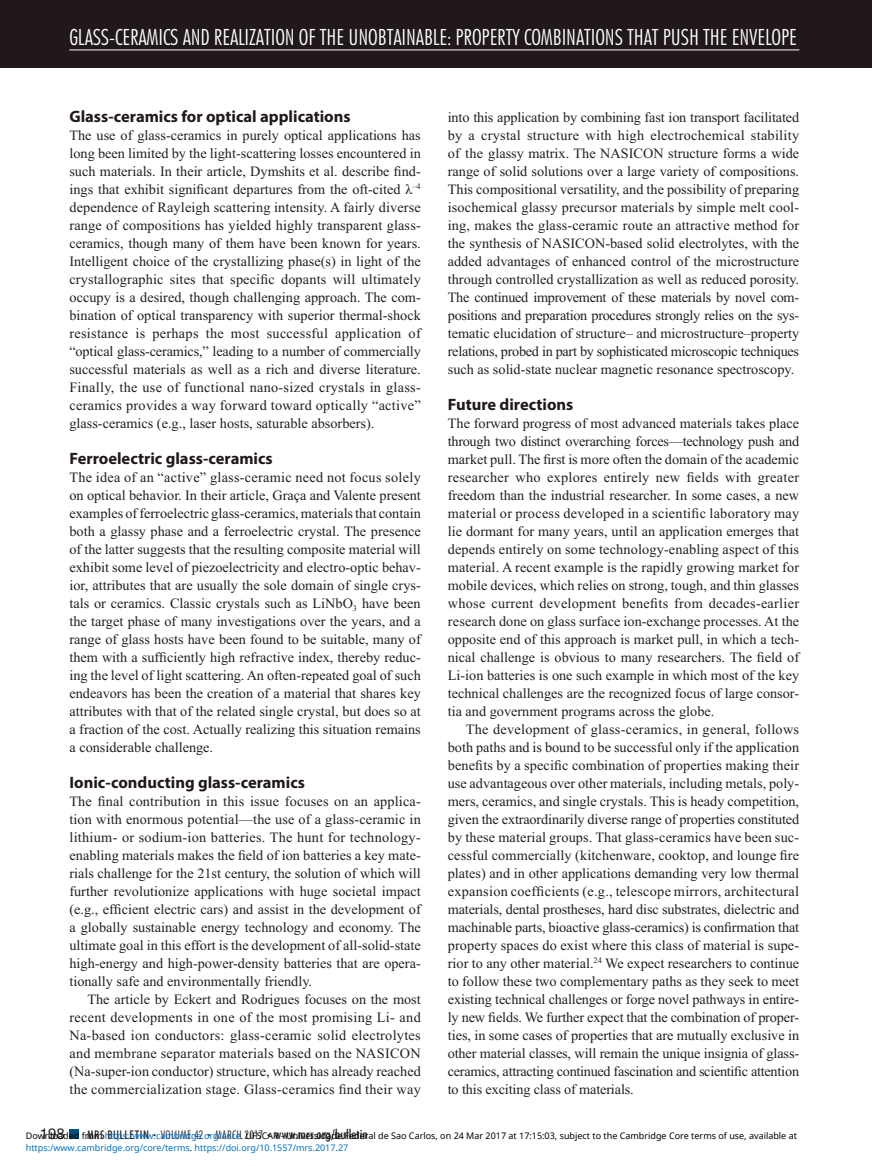
<style>
.page{position:relative;width:872px;height:1175px;background:#fff}
.page>*{position:absolute;margin:0;border:0;box-sizing:border-box;transform-origin:0 0}
.t1{font:300 condensed 22.5px "Futura BT";letter-spacing:-.005em;color:#fff}
.t2{font:700 16.5px "Myriad Pro";color:#21181b}
.t3{font:15px "Helvetica Neue LT Std";color:#231f20}
.t4{font:14.25px/18px "Times New Roman";color:#231f20;text-align:justify}
.t5{font:500 condensed 13.5px "Futura BT";letter-spacing:.01em;color:#231f20}
.t6{font:9px "Noto Sans";color:#000}
.t7{font:9px "Noto Sans";color:#0172cf}
.s1{font-size:12px}
.s2{font-weight:300;font-size:7.5px}
.s3{font-weight:300;font-size:12px}
.s4{color:#0172cf}
.s5{color:#000}
</style>
<div class="page">
<div style="left:0;top:0;width:871px;height:68px;background:#21181b"></div>
<hr style="left:69px;top:50px;width:730px;height:1px;background:#fff">
<div style="left:69px;top:1130px;width:9px;height:8px;background:#005080"></div>
<h1 class="t1" style="left:69px;top:29px;width:728px">GLASS-CERAMICS AND REALIZATION OF THE UNOBTAINABLE: PROPERTY COMBINATIONS THAT PUSH THE ENVELOPE</h1>
<p class="t2" style="left:69px;top:110px;width:282px">Glass-ceramics for optical applications</p>
<p class="t4" style="left:69px;top:127px;width:353px">The use of glass-ceramics in purely optical applications has long been limited by the light-scattering losses encountered in such materials. In their article, Dymshits et al. describe find&shy;ings that exhibit significant departures from the oft-cited λ <sup>–4 </sup>dependence of Rayleigh scattering intensity. A fairly diverse range of compositions has yielded highly transparent glass&shy;ceramics, though many of them have been known for years.<br>Intelligent choice of the crystallizing phase(s) in light of the crystallographic sites that specific dopants will ultimately occupy is a desired, though challenging approach. The com&shy;bination of optical transparency with superior thermal-shock resistance is perhaps the most successful application of “optical glass-ceramics,” leading to a number of commercially successful materials as well as a rich and diverse literature.<br>Finally, the use of functional nano-sized crystals in glass&shy;ceramics provides a way forward toward optically “active” glass-ceramics (e.g., laser hosts, saturable absorbers).</p>
<p class="t2" style="left:69px;top:452px;width:205px">Ferroelectric glass-ceramics</p>
<p class="t4" style="left:69px;top:469px;width:353px">The idea of an “active” glass-ceramic need not focus solely on optical behavior. In their article, Graça and Valente present examples of ferroelectric glass-ceramics, materials that contain both a glassy phase and a ferroelectric crystal. The presence of the latter suggests that the resulting composite material will exhibit some level of piezoelectricity and electro-optic behav&shy;ior, attributes that are usually the sole domain of single crys&shy;tals or ceramics. Classic crystals such as LiNbO <sub>3</sub> have been the target phase of many investigations over the years, and a range of glass hosts have been found to be suitable, many of them with a sufficiently high refractive index, thereby reduc&shy;ing the level of light scattering. An often-repeated goal of such endeavors has been the creation of a material that shares key attributes with that of the related single crystal, but does so at a fraction of the cost. Actually realizing this situation remains a considerable challenge.</p>
<p class="t2" style="left:69px;top:776px;width:237px">Ionic-conducting glass-ceramics</p>
<p class="t4" style="left:69px;top:793px;width:353px">The final contribution in this issue focuses on an applica&shy;tion with enormous potential—the use of a glass-ceramic in lithium- or sodium-ion batteries. The hunt for technology&shy;enabling materials makes the field of ion batteries a key mate&shy;rials challenge for the 21st century, the solution of which will further revolutionize applications with huge societal impact (e.g., efficient electric cars) and assist in the development of a globally sustainable energy technology and economy. The ultimate goal in this effort is the development of all-solid-state high-energy and high-power-density batteries that are opera&shy;tionally safe and environmentally friendly.</p>
<p class="t4" style="left:69px;top:991px;width:353px;text-indent:18px">The article by Eckert and Rodrigues focuses on the most recent developments in one of the most promising Li- and Na-based ion conductors: glass-ceramic solid electrolytes and membrane separator materials based on the NASICON (Na-super-ion conductor) structure, which has already reached the commercialization stage. Glass-ceramics find their way</p>
<p class="t4" style="left:447px;top:109px;width:353px">into this application by combining fast ion transport facilitated by a crystal structure with high electrochemical stability of the glassy matrix. The NASICON structure forms a wide range of solid solutions over a large variety of compositions.<br>This compositional versatility, and the possibility of preparing isochemical glassy precursor materials by simple melt cool&shy;ing, makes the glass-ceramic route an attractive method for the synthesis of NASICON-based solid electrolytes, with the added advantages of enhanced control of the microstructure through controlled crystallization as well as reduced porosity.<br>The continued improvement of these materials by novel com&shy;positions and preparation procedures strongly relies on the sys&shy;tematic elucidation of structure– and microstructure–property relations, probed in part by sophisticated microscopic techniques such as solid-state nuclear magnetic resonance spectroscopy.</p>
<p class="t2" style="left:447px;top:398px;width:127px">Future directions</p>
<p class="t4" style="left:447px;top:415px;width:353px">The forward progress of most advanced materials takes place through two distinct overarching forces—technology push and market pull. The first is more often the domain of the academic researcher who explores entirely new fields with greater freedom than the industrial researcher. In some cases, a new material or process developed in a scientific laboratory may lie dormant for many years, until an application emerges that depends entirely on some technology-enabling aspect of this material. A recent example is the rapidly growing market for mobile devices, which relies on strong, tough, and thin glasses whose current development benefits from decades-earlier research done on glass surface ion-exchange processes. At the opposite end of this approach is market pull, in which a tech&shy;nical challenge is obvious to many researchers. The field of Li-ion batteries is one such example in which most of the key technical challenges are the recognized focus of large consor&shy;tia and government programs across the globe.</p>
<p class="t4" style="left:447px;top:721px;width:353px;text-indent:18px">The development of glass-ceramics, in general, follows both paths and is bound to be successful only if the application benefits by a specific combination of properties making their use advantageous over other materials, including metals, poly&shy;mers, ceramics, and single crystals. This is heady competition, given the extraordinarily diverse range of properties constituted by these material groups. That glass-ceramics have been suc&shy;cessful commercially (kitchenware, cooktop, and lounge fire plates) and in other applications demanding very low thermal expansion coefficients (e.g., telescope mirrors, architectural materials, dental prostheses, hard disc substrates, dielectric and machinable parts, bioactive glass-ceramics) is confirmation that property spaces do exist where this class of material is supe&shy;rior to any other material. <sup>24</sup> We expect researchers to continue to follow these two complementary paths as they seek to meet existing technical challenges or forge novel pathways in entire&shy;ly new fields. We further expect that the combination of proper&shy;ties, in some cases of properties that are mutually exclusive in other material classes, will remain the unique insignia of glass&shy;ceramics, attracting continued fascination and scientific attention to this exciting class of materials.</p>
<p class="t3" style="left:40px;top:1128px;width:27px">198</p>
<p class="t5" style="left:87px;top:1129px;width:282px"><span class="s1">MRS BULLETIN</span> <span class="s2">•</span> <span class="s3">VOLUME 42</span> <span class="s2">•</span> <span class="s3">MARCH 2017</span> <span class="s2">•</span> www.mrs.org/bulletin</p>
<p class="t6" style="left:26px;top:1129px;width:772px">Downloaded from <span class="s4">https:/www.cambridge.org/core</span>. UFSCAR - Universidade Federal de Sao Carlos, on 24 Mar 2017 at 17:15:03, subject to the Cambridge Core terms of use, available at</p>
<p class="t7" style="left:26px;top:1141px;width:324px">https:/www.cambridge.org/core/terms<span class="s5">.</span> https://doi.org/10.1557/mrs.2017.27</p>
</div>
